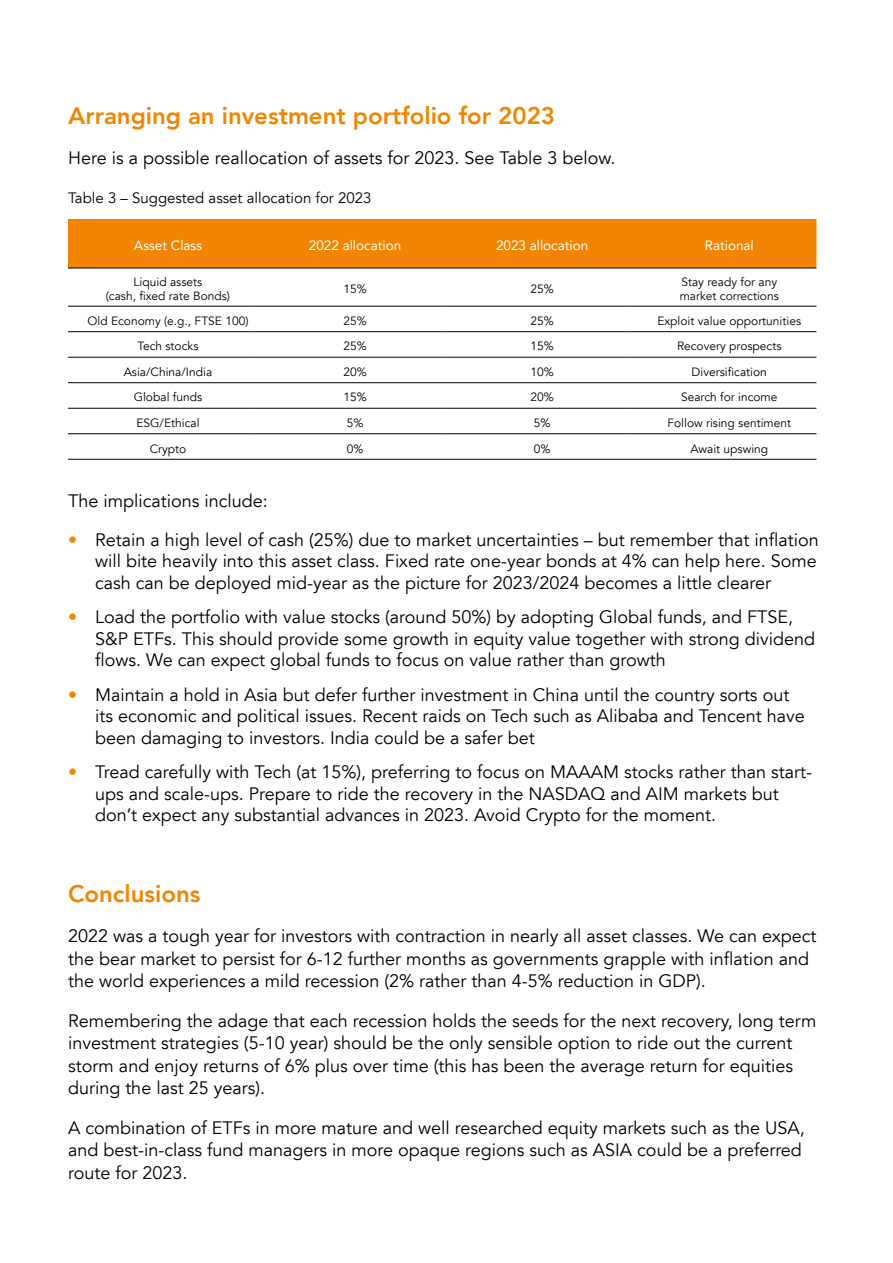
<style>
.page{position:relative;width:893px;height:1263px;background:#fff}
.page>*{position:absolute;margin:0;border:0;box-sizing:border-box;transform-origin:0 0}
.t1{font:800 24px "Avenir LT";color:#f18500}
.t2{font:18px/21.6px "Avenir LT";color:#000}
.t3{font:15px "Avenir LT";color:#000}
.t4{font:13.5px "Avenir";color:#fff}
.t5{font:12px/14.4px "Avenir";color:#000;text-align:center}
.s1{color:#f18500}
</style>
<div class="page">
<div style="left:68px;top:219px;width:748px;height:49px;background:#f18500"></div>
<hr style="left:68px;top:268px;width:187px;height:1px;background:#000">
<hr style="left:255px;top:268px;width:187px;height:1px;background:#000">
<hr style="left:442px;top:268px;width:187px;height:1px;background:#000">
<hr style="left:629px;top:268px;width:187px;height:1px;background:#000">
<hr style="left:68px;top:306px;width:187px;height:1px;background:#000">
<hr style="left:255px;top:306px;width:187px;height:1px;background:#000">
<hr style="left:442px;top:306px;width:187px;height:1px;background:#000">
<hr style="left:629px;top:306px;width:187px;height:1px;background:#000">
<hr style="left:68px;top:331px;width:187px;height:1px;background:#000">
<hr style="left:255px;top:331px;width:187px;height:1px;background:#000">
<hr style="left:442px;top:331px;width:187px;height:1px;background:#000">
<hr style="left:629px;top:331px;width:187px;height:1px;background:#000">
<hr style="left:68px;top:357px;width:187px;height:1px;background:#000">
<hr style="left:255px;top:357px;width:187px;height:1px;background:#000">
<hr style="left:442px;top:357px;width:187px;height:1px;background:#000">
<hr style="left:629px;top:357px;width:187px;height:1px;background:#000">
<hr style="left:68px;top:382px;width:187px;height:1px;background:#000">
<hr style="left:255px;top:382px;width:187px;height:1px;background:#000">
<hr style="left:442px;top:382px;width:187px;height:1px;background:#000">
<hr style="left:629px;top:382px;width:187px;height:1px;background:#000">
<hr style="left:68px;top:408px;width:187px;height:1px;background:#000">
<hr style="left:255px;top:408px;width:187px;height:1px;background:#000">
<hr style="left:442px;top:408px;width:187px;height:1px;background:#000">
<hr style="left:629px;top:408px;width:187px;height:1px;background:#000">
<hr style="left:68px;top:433px;width:187px;height:1px;background:#000">
<hr style="left:255px;top:433px;width:187px;height:1px;background:#000">
<hr style="left:442px;top:433px;width:187px;height:1px;background:#000">
<hr style="left:629px;top:433px;width:187px;height:1px;background:#000">
<hr style="left:68px;top:459px;width:187px;height:1px;background:#000">
<hr style="left:255px;top:459px;width:187px;height:1px;background:#000">
<hr style="left:442px;top:459px;width:187px;height:1px;background:#000">
<hr style="left:629px;top:459px;width:187px;height:1px;background:#000">
<h1 class="t1" style="left:68px;top:102px;width:489px">Arranging an investment portfolio for 2023</h1>
<p class="t2" style="left:68px;top:147px;width:549px">Here is a possible reallocation of assets for 2023. See Table 3 below.</p>
<p class="t3" style="left:68px;top:190px;width:305px">Table 3 – Suggested asset allocation for 2023</p>
<p class="t4" style="left:134px;top:235px;width:70px">Asset Class</p>
<p class="t4" style="left:309px;top:235px;width:94px">2022 allocation</p>
<p class="t4" style="left:496px;top:235px;width:94px">2023 allocation</p>
<p class="t4" style="left:705px;top:235px;width:51px">Rational</p>
<p class="t5" style="left:106px;top:275px;width:126px">Liquid assets<br>(cash, fixed rate Bonds)</p>
<p class="t5" style="left:343px;top:282px;width:25px">15%</p>
<p class="t5" style="left:530px;top:282px;width:25px">25%</p>
<p class="t5" style="left:680px;top:275px;width:101px;text-align:left">Stay ready for any market corrections</p>
<p class="t5" style="left:87px;top:314px;width:162px">Old Economy (e.g., FTSE 100)</p>
<p class="t5" style="left:343px;top:314px;width:25px">25%</p>
<p class="t5" style="left:530px;top:314px;width:25px">25%</p>
<p class="t5" style="left:657px;top:314px;width:145px">Exploit value opportunities</p>
<p class="t5" style="left:138px;top:339px;width:62px">Tech stocks</p>
<p class="t5" style="left:343px;top:339px;width:25px">25%</p>
<p class="t5" style="left:530px;top:339px;width:25px">15%</p>
<p class="t5" style="left:677px;top:339px;width:106px">Recovery prospects</p>
<p class="t5" style="left:124px;top:365px;width:90px">Asia/China/India</p>
<p class="t5" style="left:343px;top:365px;width:25px">20%</p>
<p class="t5" style="left:530px;top:365px;width:25px">10%</p>
<p class="t5" style="left:692px;top:365px;width:77px">Diversification</p>
<p class="t5" style="left:134px;top:390px;width:70px">Global funds</p>
<p class="t5" style="left:343px;top:390px;width:25px">15%</p>
<p class="t5" style="left:530px;top:390px;width:25px">20%</p>
<p class="t5" style="left:681px;top:390px;width:98px">Search for income</p>
<p class="t5" style="left:136px;top:416px;width:65px">ESG/Ethical</p>
<p class="t5" style="left:347px;top:416px;width:18px">5%</p>
<p class="t5" style="left:534px;top:416px;width:18px">5%</p>
<p class="t5" style="left:667px;top:416px;width:125px">Follow rising sentiment</p>
<p class="t5" style="left:150px;top:441px;width:38px">Crypto</p>
<p class="t5" style="left:347px;top:441px;width:18px">0%</p>
<p class="t5" style="left:534px;top:441px;width:18px">0%</p>
<p class="t5" style="left:690px;top:441px;width:79px">Await upswing</p>
<p class="t2" style="left:68px;top:490px;width:201px">The implications include:</p>
<p class="t2" style="left:95px;top:529px;width:725px;text-align:justify;text-indent:-27px"><span class="s1">•</span> Retain a high level of cash (25%) due to market uncertainties – but remember that inflation will bite heavily into this asset class. Fixed rate one-year bonds at 4% can help here. Some cash can be deployed mid-year as the picture for 2023/2024 becomes a little clearer</p>
<p class="t2" style="left:95px;top:607px;width:721px;text-indent:-27px"><span class="s1">•</span> Load the portfolio with value stocks (around 50%) by adopting Global funds, and FTSE,<br>S&amp;P ETFs. This should provide some growth in equity value together with strong dividend flows. We can expect global funds to focus on value rather than growth</p>
<p class="t2" style="left:95px;top:684px;width:711px;text-indent:-27px"><span class="s1">•</span> Maintain a hold in Asia but defer further investment in China until the country sorts out its economic and political issues. Recent raids on Tech such as Alibaba and Tencent have been damaging to investors. India could be a safer bet</p>
<p class="t2" style="left:95px;top:762px;width:719px;text-indent:-27px"><span class="s1">•</span> Tread carefully with Tech (at 15%), preferring to focus on MAAAM stocks rather than start&shy;ups and scale-ups. Prepare to ride the recovery in the NASDAQ and AIM markets but don’t expect any substantial advances in 2023. Avoid Crypto for the moment.</p>
<h1 class="t1" style="left:68px;top:880px;width:134px">Conclusions</h1>
<p class="t2" style="left:68px;top:925px;width:750px;line-height:22.5px">2022 was a tough year for investors with contraction in nearly all asset classes. We can expect the bear market to persist for 6-12 further months as governments grapple with inflation and the world experiences a mild recession (2% rather than 4-5% reduction in GDP).</p>
<p class="t2" style="left:68px;top:1009px;width:750px;line-height:22.5px">Remembering the adage that each recession holds the seeds for the next recovery, long term investment strategies (5-10 year) should be the only sensible option to ride out the current storm and enjoy returns of 6% plus over time (this has been the average return for equities during the last 25 years).</p>
<p class="t2" style="left:68px;top:1116px;width:738px;line-height:22.5px">A combination of ETFs in more mature and well researched equity markets such as the USA, and best-in-class fund managers in more opaque regions such as ASIA could be a preferred route for 2023.</p>
</div>
